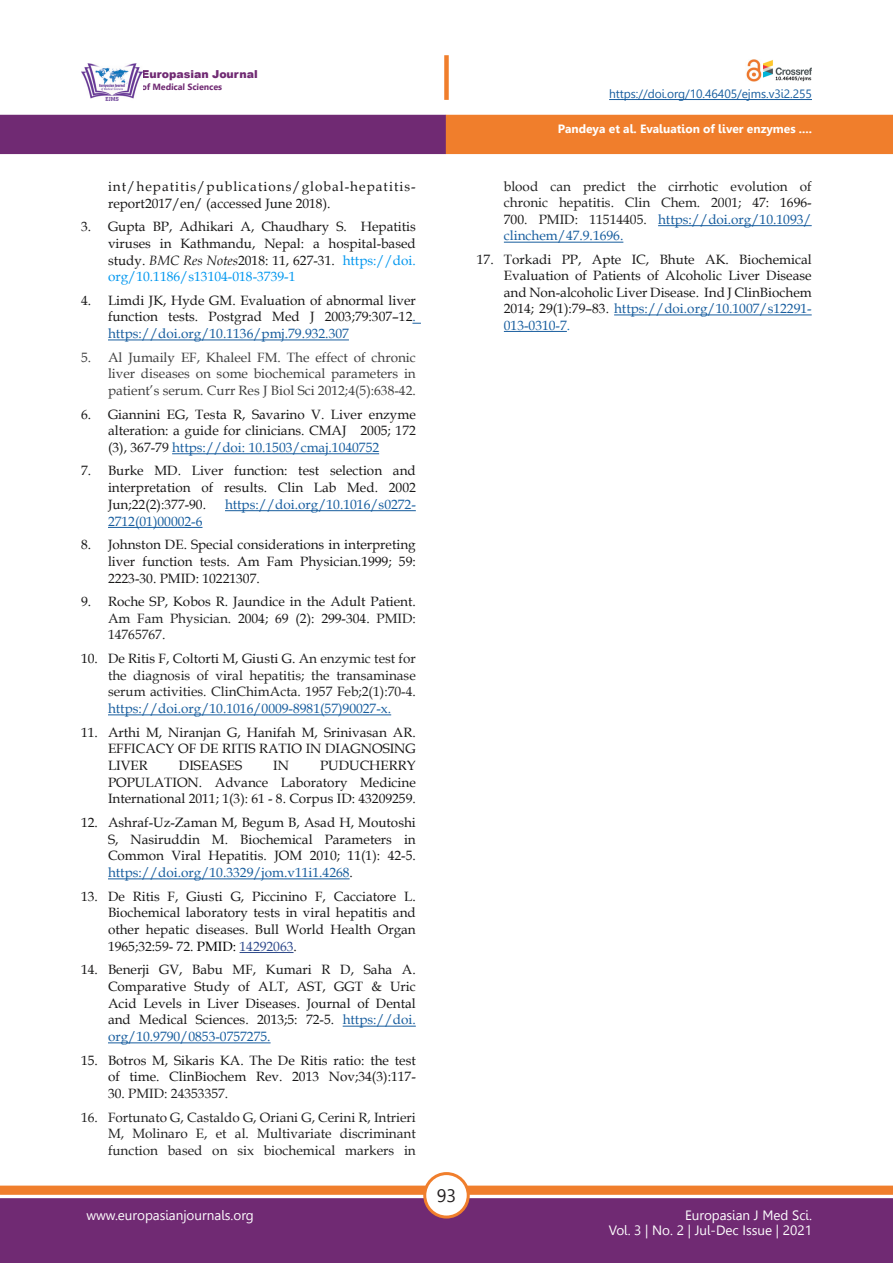
<style>
.page{position:relative;width:893px;height:1263px;background:#fff}
.page>*{position:absolute;margin:0;border:0;box-sizing:border-box;transform-origin:0 0}
.t1{font:18px "Leelawadee";color:#231f20}
.t2{font:13.5px/16.6px "Book Antiqua";color:#181717;text-align:justify}
.t3{font:13.5px/16.6px "Book Antiqua";color:#212121;text-align:justify}
.t4{font:13.5px/16.6px "Book Antiqua";color:#404040;text-align:justify}
.t5{font:13.5px/16.6px "Book Antiqua";letter-spacing:.075em;color:#181717}
.t6{font:13.5px/15px "Leelawadee";color:#fff;text-align:right}
.t7{font:13.5px "Book Antiqua";color:#175d9e}
.t8{font:700 12px "Leelawadee";color:#fff}
.t9{font:12px "Leelawadee";letter-spacing:-.005em;color:#175d9e}
.t10{font:900 10.95px "Arial";color:#702a73}
.t11{font:700 9px "Leelawadee UI";color:#702a73}
.s1{font-style:italic}
.s2{color:#0097ef}
.s3{color:#175d9e}
.s4{color:#212121}
.s5{color:#181717}
.s6{color:#000}
.s7{color:#2f4a8b}
.s8{color:#0070c0}
</style>
<div class="page">
<div style="left:0;top:1198px;width:893px;height:65px;background:#702a73;border:2px solid #702a73"></div>
<div style="left:0;top:1185px;width:893px;height:10px;background:#f07e2c;border:1px solid #f07e2c"></div>
<div style="left:425px;top:1173px;width:43px;height:44px;background:#fff;border-radius:50%"></div>
<div style="left:423px;top:1172px;width:47px;height:46px;border:3px solid #f07e2c;border-radius:50%"></div>
<div style="left:0;top:115px;width:446px;height:39px;background:#702a73"></div>
<div style="left:446px;top:115px;width:447px;height:39px;background:#f07e2c"></div>
<div style="left:444px;top:55px;width:5px;height:45px;background:#f07e2c"></div>
<hr style="left:609px;top:99px;width:203px;height:1px;background:#175d9e">
<img style="left:746px;top:60px;width:66px;height:21px">
<img style="left:81px;top:63px;width:61px;height:37px">
<hr style="left:108px;top:340px;width:241px;height:1px;background:#175d9e">
<hr style="left:172px;top:453px;width:207px;height:1px;background:#175d9e">
<hr style="left:225px;top:510px;width:191px;height:1px;background:#175d9e">
<hr style="left:108px;top:527px;width:94px;height:1px;background:#175d9e">
<hr style="left:108px;top:714px;width:283px;height:1px;background:#175d9e">
<hr style="left:108px;top:878px;width:242px;height:1px;background:#175d9e">
<hr style="left:240px;top:952px;width:54px;height:1px;background:#2f4a8b">
<hr style="left:343px;top:1026px;width:73px;height:1px;background:#175d9e">
<hr style="left:108px;top:1042px;width:163px;height:1px;background:#175d9e">
<hr style="left:658px;top:225px;width:154px;height:1px;background:#175d9e">
<hr style="left:504px;top:242px;width:119px;height:1px;background:#175d9e">
<hr style="left:614px;top:314px;width:198px;height:1px;background:#175d9e">
<hr style="left:504px;top:331px;width:63px;height:1px;background:#175d9e">
<p class="t10" style="left:141px;top:66px;width:118px">Europasian Journal</p>
<p class="t11" style="left:141px;top:80px;width:82px">of Medical Sciences</p>
<p class="t5" style="left:108px;top:178px;width:309px">int/hepatitis/publications/global-hepatitis&shy;report2017/en/ (accessed June 2018).</p>
<p class="t2" style="left:108px;top:218px;width:309px;text-indent:-27px">3. Gupta BP, Adhikari A, Chaudhary S. Hepatitis viruses in Kathmandu, Nepal: a hospital-based study. <span class="s1">BMC Res Notes</span>2018: 11, 627-31. <span class="s2">https://doi. org/10.1186/s13104-018-3739-1</span></p>
<p class="t2" style="left:108px;top:291px;width:309px;text-indent:-27px">4. Limdi JK, Hyde GM. Evaluation of abnormal liver function tests. Postgrad Med J 2003;79:307–12<span class="s3">. https://doi.org/10.1136/pmj.79.932.307</span></p>
<p class="t4" style="left:108px;top:348px;width:309px;text-indent:-27px">5. Al Jumaily EF, Khaleel FM. The effect of chronic liver diseases on some biochemical parameters in patient’s serum. Curr Res J Biol Sci 2012;4(5):638-42.</p>
<p class="t2" style="left:108px;top:405px;width:309px;text-indent:-27px">6. Giannini EG, Testa R, Savarino V. Liver enzyme alteration: a guide for clinicians. CMAJ 2005; 172 (3), 367-79 <span class="s3">https://doi: 10.1503/cmaj.1040752</span></p>
<p class="t2" style="left:108px;top:462px;width:309px;text-indent:-27px">7. Burke MD. Liver function: test selection and interpretation of results. Clin Lab Med. 2002<br>Jun;22(2):377-90.</p>
<p class="t7" style="left:225px;top:495px;width:192px">https://doi.org/10.1016/s0272-</p>
<p class="t7" style="left:108px;top:512px;width:96px">2712(01)00002-6</p>
<p class="t2" style="left:108px;top:536px;width:309px;text-indent:-27px">8. Johnston DE. Special considerations in interpreting liver function tests. Am Fam Physician.1999; 59:<br>2223-30. PMID: 10221307.</p>
<p class="t2" style="left:108px;top:593px;width:309px;text-indent:-27px">9. Roche SP, Kobos R. Jaundice in the Adult Patient.<br><span class="s4">Am Fam Physician.</span> 2004; 69 (2): 299-304. <span class="s4">PMID:<br>14765767.</span></p>
<p class="t3" style="left:108px;top:650px;width:309px;text-indent:-27px"><span class="s5">10. De Ritis F, Coltorti M, Giusti G.</span> An enzymic test for the diagnosis of viral hepatitis; the transaminase serum activities. ClinChimActa. 1957 Feb;2(1):70-4. <span class="s3">https://doi.org/10.1016/0009-8981(57)90027-x.</span></p>
<p class="t2" style="left:108px;top:723px;width:309px;text-indent:-27px">11. Arthi M, Niranjan G, Hanifah M, Srinivasan AR.<br>EFFICACY OF DE RITIS RATIO IN DIAGNOSING LIVER</p>
<p class="t2" style="left:108px;top:757px;width:309px;text-indent:212px">PUDUCHERRY POPULATION. Advance Laboratory Medicine International 2011; 1(3): 61 - 8. Corpus ID: 43209259.</p>
<p class="t2" style="left:108px;top:814px;width:309px;text-indent:-27px">12. Ashraf-Uz-Zaman M, Begum B, Asad H, Moutoshi S, Nasiruddin M. Biochemical Parameters in Common Viral Hepatitis. JOM 2010; 11(1): 42-5. <span class="s3">https://doi.org/10.3329/jom.v11i1.4268</span>.</p>
<p class="t2" style="left:108px;top:887px;width:309px;text-indent:-27px">13. De Ritis F, Giusti G, Piccinino F, Cacciatore L.<br>Biochemical laboratory tests in viral hepatitis and other hepatic diseases. Bull World Health Organ 1965;32:59- 72. <span class="s6">PMID:</span> <span class="s7">14292063</span>.</p>
<p class="t2" style="left:108px;top:961px;width:309px;text-indent:-27px">14. Benerji GV, Babu MF, Kumari R D, Saha A.<br>Comparative Study of ALT, AST, GGT &amp; Uric Acid Levels in Liver Diseases. Journal of Dental and Medical Sciences. 2013;5: 72-5. <span class="s3">https://doi. org/10.9790/0853-0757275.</span></p>
<p class="t2" style="left:81px;top:1051px;width:336px;text-align:right">15. Botros M, Sikaris KA. The De Ritis ratio: the test of time. ClinBiochem Rev. 2013 Nov;34(3):117-</p>
<p class="t3" style="left:108px;top:1085px;width:122px"><span class="s5">30.</span> PMID: 24353357.</p>
<p class="t3" style="left:108px;top:1108px;width:309px;text-indent:-27px">16. Fortunato G, Castaldo G, Oriani G, Cerini R, Intrieri M, Molinaro E, et al. Multivariate discriminant function based on six biochemical markers in</p>
<p class="t2" style="left:179px;top:757px;width:65px">DISEASES</p>
<p class="t2" style="left:273px;top:757px;width:17px">IN</p>
<h1 class="t1" style="left:437px;top:1185px;width:21px">93</h1>
<p class="t9" style="left:609px;top:87px;width:204px">https://doi.org/10.46405/ejms.v3i2.255</p>
<p class="t8" style="left:558px;top:122px;width:256px">Pandeya et al. Evaluation of liver enzymes ....</p>
<p class="t3" style="left:504px;top:178px;width:309px">blood can predict the cirrhotic evolution of chronic hepatitis. Clin Chem. 2001; <span class="s5">47: 1696- 700</span>. PMID: 11514405. <span class="s3">https://doi.org/10.1093/ clinchem/47.9.1696.</span></p>
<p class="t2" style="left:504px;top:250px;width:309px;text-indent:-27px">17. Torkadi PP, Apte IC, Bhute AK. Biochemical Evaluation of Patients of Alcoholic Liver Disease and Non-alcoholic Liver Disease. Ind J ClinBiochem 2014; 29(1):79–83. <span class="s3">https://doi.org/10.1007/s12291- 013-0310-7</span><span class="s8">.</span></p>
<p class="t6" style="left:86px;top:1208px;width:169px">www.europasianjournals.org</p>
<p class="t6" style="left:609px;top:1208px;width:205px">Europasian J Med Sci.<br>Vol. 3 | No. 2 | Jul-Dec Issue | 2021</p>
</div>
